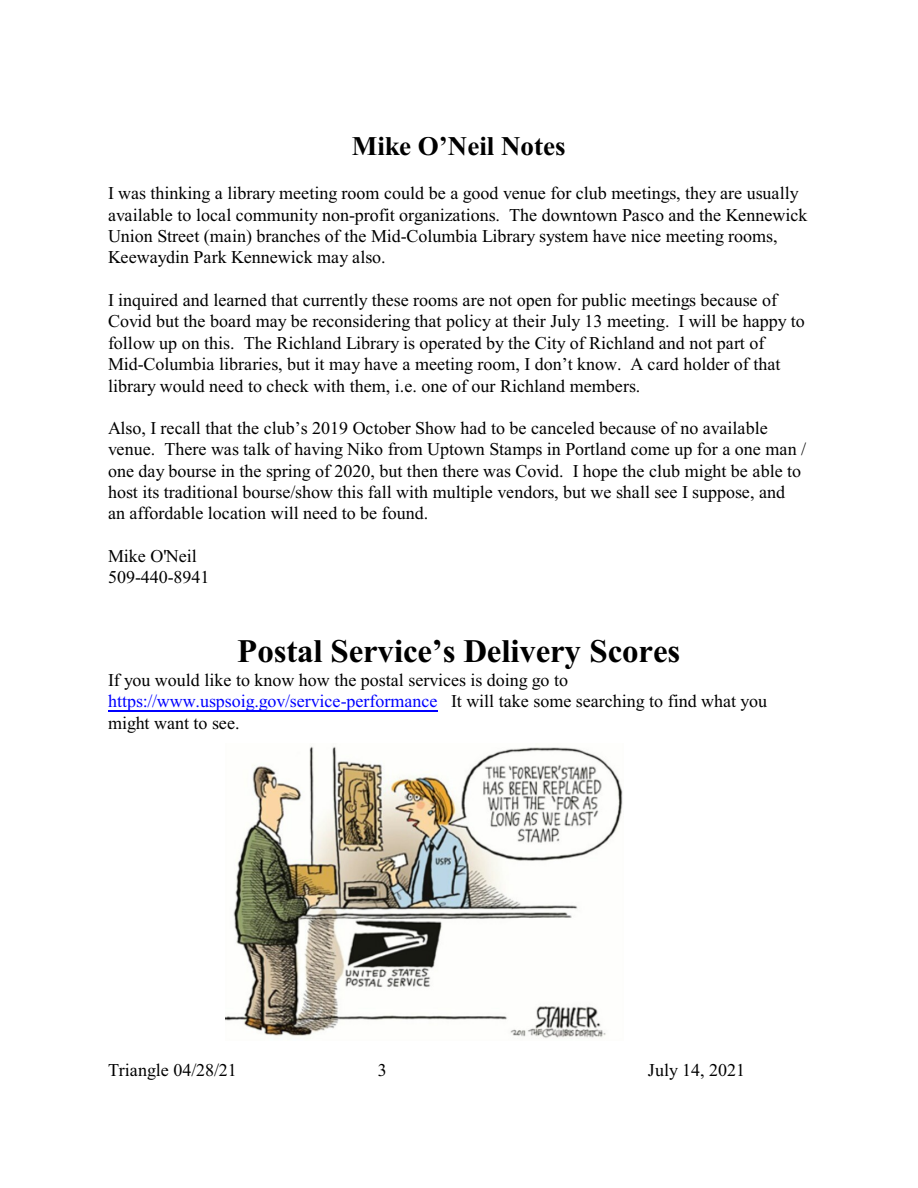
<style>
.page{position:relative;width:918px;height:1188px;background:#fff}
.page>*{position:absolute;margin:0;border:0;box-sizing:border-box;transform-origin:0 0}
.t1{font:700 33px "Times New Roman";letter-spacing:-.005em;color:#000}
.t2{font:700 27px "Times New Roman";color:#000}
.t3{font:18px/21.3px "Times New Roman";color:#000}
.s1{color:#00f}
</style>
<div class="page">
<img style="left:225px;top:746px;width:398px;height:293px">
<hr style="left:108px;top:710px;width:330px;height:1px;background:#00f">
<h2 class="t2" style="left:352px;top:137px;width:215px">Mike O’Neil Notes</h2>
<p class="t3" style="left:108px;top:184px;width:701px">I was thinking a library meeting room could be a good venue for club meetings, they are usually available to local community non-profit organizations. The downtown Pasco and the Kennewick Union Street (main) branches of the Mid-Columbia Library system have nice meeting rooms, Keewaydin Park Kennewick may also.</p>
<p class="t3" style="left:108px;top:291px;width:698px">I inquired and learned that currently these rooms are not open for public meetings because of Covid but the board may be reconsidering that policy at their July 13 meeting. I will be happy to follow up on this. The Richland Library is operated by the City of Richland and not part of Mid-Columbia libraries, but it may have a meeting room, I don’t know. A card holder of that library would need to check with them, i.e. one of our Richland members.</p>
<p class="t3" style="left:108px;top:419px;width:700px">Also, I recall that the club’s 2019 October Show had to be canceled because of no available venue. There was talk of having Niko from Uptown Stamps in Portland come up for a one man / one day bourse in the spring of 2020, but then there was Covid. I hope the club might be able to host its traditional bourse/show this fall with multiple vendors, but we shall see I suppose, and an affordable location will need to be found.</p>
<p class="t3" style="left:108px;top:547px;width:103px">Mike O'Neil<br>509-440-8941</p>
<h1 class="t1" style="left:237px;top:639px;width:444px">Postal Service’s Delivery Scores</h1>
<p class="t3" style="left:108px;top:671px;width:661px">If you would like to know how the postal services is doing go to <span class="s1">https://www.uspsoig.gov/service-performance</span> It will take some searching to find what you might want to see.</p>
<p class="t3" style="left:108px;top:1061px;width:130px">Triangle 04/28/21</p>
<p class="t3" style="left:378px;top:1061px;width:10px">3</p>
<p class="t3" style="left:648px;top:1061px;width:99px">July 14, 2021</p>
</div>
